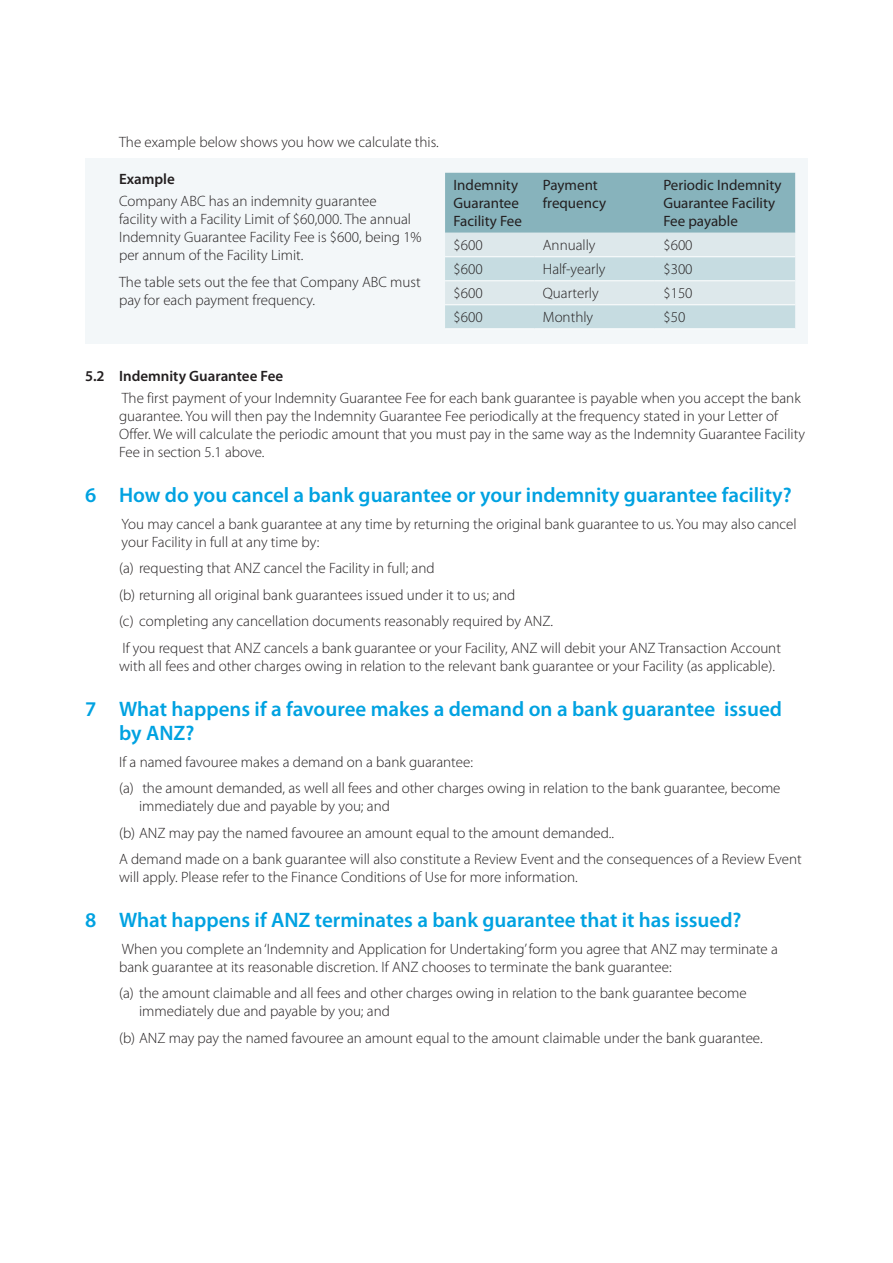
<style>
.page{position:relative;width:893px;height:1263px;background:#fff}
.page>*{position:absolute;margin:0;border:0;box-sizing:border-box;transform-origin:0 0}
.t1{font:600 21px/24px "Myriad Pro";color:#00a2e1}
.t2{font:300 15px/18px "Myriad Pro";color:#231f20}
.t3{font:15px/18px "Myriad Pro";color:#231f20}
.t4{font:600 15px "Myriad Pro";color:#231f20}
</style>
<div class="page">
<div style="left:85px;top:158px;width:723px;height:185px;background:#f3f7f9"></div>
<svg style="left:445px;top:173px;width:350px;height:155px;background:#b4cfd5"></svg>
<hr style="left:445px;top:256px;width:89px;height:1px;background:#fff">
<hr style="left:534px;top:256px;width:121px;height:1px;background:#fff">
<hr style="left:655px;top:256px;width:140px;height:1px;background:#fff">
<hr style="left:445px;top:280px;width:89px;height:1px;background:#fff">
<hr style="left:534px;top:280px;width:121px;height:1px;background:#fff">
<hr style="left:655px;top:280px;width:140px;height:1px;background:#fff">
<hr style="left:445px;top:304px;width:89px;height:1px;background:#fff">
<hr style="left:534px;top:304px;width:121px;height:1px;background:#fff">
<hr style="left:655px;top:304px;width:140px;height:1px;background:#fff">
<hr style="left:445px;top:328px;width:89px;height:1px;background:#fff">
<hr style="left:534px;top:328px;width:121px;height:1px;background:#fff">
<hr style="left:655px;top:328px;width:140px;height:1px;background:#fff">
<p class="t2" style="left:119px;top:134px;width:321px">The example below shows you how we calculate this.</p>
<p class="t4" style="left:119px;top:169px;width:57px">Example</p>
<p class="t2" style="left:119px;top:193px;width:304px">Company ABC has an indemnity guarantee<br>facility with a Facility Limit of $60,000. The annual Indemnity Guarantee Facility Fee is $600, being 1% per annum of the Facility Limit.</p>
<p class="t2" style="left:119px;top:273px;width:303px">The table sets out the fee that Company ABC must pay for each payment frequency.</p>
<p class="t3" style="left:454px;top:176px;width:70px">Indemnity<br>Guarantee<br>Facility Fee</p>
<p class="t3" style="left:543px;top:176px;width:65px">Payment frequency</p>
<p class="t3" style="left:663px;top:176px;width:120px">Periodic Indemnity<br>Guarantee Facility<br>Fee payable</p>
<p class="t2" style="left:454px;top:237px;width:31px">$600</p>
<p class="t2" style="left:543px;top:237px;width:54px">Annually</p>
<p class="t2" style="left:663px;top:237px;width:31px">$600</p>
<p class="t2" style="left:454px;top:261px;width:31px">$600</p>
<p class="t2" style="left:543px;top:261px;width:64px">Half-yearly</p>
<p class="t2" style="left:663px;top:261px;width:31px">$300</p>
<p class="t2" style="left:454px;top:285px;width:31px">$600</p>
<p class="t2" style="left:543px;top:285px;width:57px">Quarterly</p>
<p class="t2" style="left:663px;top:285px;width:31px">$150</p>
<p class="t2" style="left:454px;top:309px;width:31px">$600</p>
<p class="t2" style="left:543px;top:309px;width:52px">Monthly</p>
<p class="t2" style="left:663px;top:309px;width:23px">$50</p>
<p class="t4" style="left:85px;top:366px;width:200px">5.2 Indemnity Guarantee Fee</p>
<p class="t2" style="left:119px;top:389px;width:688px">The first payment of your Indemnity Guarantee Fee for each bank guarantee is payable when you accept the bank guarantee. You will then pay the Indemnity Guarantee Fee periodically at the frequency stated in your Letter of Offer. We will calculate the periodic amount that you must pay in the same way as the Indemnity Guarantee Facility Fee in section 5.1 above.</p>
<h1 class="t1" style="left:85px;top:483px;width:708px">6 How do you cancel a bank guarantee or your indemnity guarantee facility?</h1>
<p class="t2" style="left:122px;top:515px;width:677px">You may cancel a bank guarantee at any time by returning the original bank guarantee to us. You may also cancel your Facility in full at any time by:</p>
<p class="t2" style="left:119px;top:555px;width:663px;line-height:26.5px">(a) requesting that ANZ cancel the Facility in full; and<br>(b) returning all original bank guarantees issued under it to us; and<br>(c) completing any cancellation documents reasonably required by ANZ.<br>If you request that ANZ cancels a bank guarantee or your Facility, ANZ will debit your ANZ Transaction Account</p>
<p class="t2" style="left:119px;top:657px;width:657px">with all fees and other charges owing in relation to the relevant bank guarantee or your Facility (as applicable).</p>
<h1 class="t1" style="left:119px;top:696px;width:664px;text-indent:-34px">7 What happens if a favouree makes a demand on a bank guarantee issued by ANZ?</h1>
<p class="t2" style="left:119px;top:748px;width:663px;line-height:26.5px">If a named favouree makes a demand on a bank guarantee:<br>(a) the amount demanded, as well all fees and other charges owing in relation to the bank guarantee, become</p>
<p class="t2" style="left:119px;top:793px;width:684px;line-height:26.5px;text-indent:20px">immediately due and payable by you; and<br>(b) ANZ may pay the named favouree an amount equal to the amount demanded..<br>A demand made on a bank guarantee will also constitute a Review Event and the consequences of a Review Event</p>
<p class="t2" style="left:119px;top:868px;width:460px">will apply. Please refer to the Finance Conditions of Use for more information.</p>
<h1 class="t1" style="left:85px;top:908px;width:658px">8 What happens if ANZ terminates a bank guarantee that it has issued?</h1>
<p class="t2" style="left:119px;top:940px;width:660px">When you complete an ‘Indemnity and Application for Undertaking’ form you agree that ANZ may terminate a bank guarantee at its reasonable discretion. If ANZ chooses to terminate the bank guarantee:</p>
<p class="t2" style="left:139px;top:984px;width:609px;text-indent:-20px">(a) the amount claimable and all fees and other charges owing in relation to the bank guarantee become immediately due and payable by you; and</p>
<p class="t2" style="left:119px;top:1029px;width:645px">(b) ANZ may pay the named favouree an amount equal to the amount claimable under the bank guarantee.</p>
</div>
